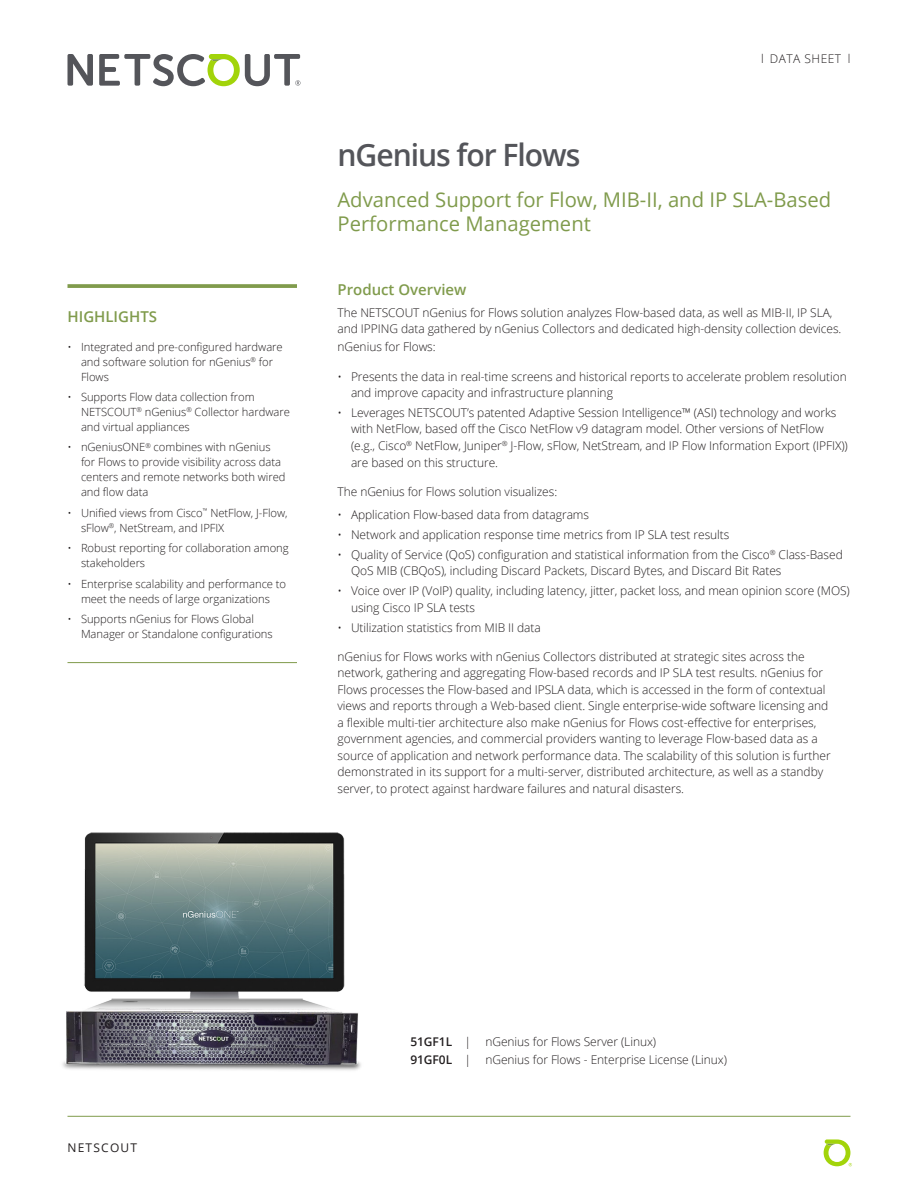
<style>
.page{position:relative;width:918px;height:1188px;background:#fff}
.page>*{position:absolute;margin:0;border:0;box-sizing:border-box;transform-origin:0 0}
.Document_Title{font:600 30.75px "Open Sans";letter-spacing:-.035em;color:#54555a}
.Subtitle{font:20.25px/24.8px "Open Sans";color:#809b4c}
.Level_1_-_Heading{font:600 15px "Open Sans";color:#809b4c}
.Level_1_-_Section_He{font:600 15px "Open Sans";color:#809b4c}
.Body{font:300 12px/16.6px "Open Sans";letter-spacing:-.005em;color:#231f20}
.Body-2{font:300 12px "Open Sans";letter-spacing:.04em;color:#231f20}
.t1{font:12px "Open Sans";letter-spacing:.1em;color:#231f20}
.t2{font:300 11.25px/15px "Open Sans";letter-spacing:-.005em;color:#231f20}
.s1{font-weight:600}
</style>
<div class="page">
<hr style="left:68px;top:1116px;width:782px;height:1px;background:#809b4c">
<svg style="left:824px;top:1139px;width:28px;height:27px"></svg>
<svg style="left:68px;top:54px;width:25px;height:32px"></svg>
<svg style="left:99px;top:54px;width:201px;height:32px"></svg>
<svg style="left:68px;top:284px;width:229px;height:4px"></svg>
<hr style="left:68px;top:662px;width:229px;height:1px;background:#809b4c">
<img style="left:62px;top:832px;width:299px;height:239px">
<p class="Level_1_-_Section_He" style="left:68px;top:306px;width:91px">HIGHLIGHTS</p>
<p class="t2" style="left:81px;top:339px;width:203px;text-indent:-14px">• Integrated and pre-configured hardware and software solution for nGenius<sup>®</sup> for<br>Flows</p>
<p class="t2" style="left:81px;top:389px;width:210px;text-indent:-14px">• Supports Flow data collection from<br>NETSCOUT<sup>®</sup> nGenius<sup>®</sup> Collector hardware and virtual appliances</p>
<p class="t2" style="left:81px;top:439px;width:206px;text-indent:-14px">• nGeniusONE<sup>®</sup> combines with nGenius for Flows to provide visibility across data centers and remote networks both wired and flow data</p>
<p class="t2" style="left:81px;top:505px;width:208px;text-indent:-14px">• Unified views from Cisco<sup>™</sup> NetFlow, J-Flow, sFlow<sup>®</sup>, NetStream, and IPFIX</p>
<p class="t2" style="left:81px;top:540px;width:209px;text-indent:-14px">• Robust reporting for collaboration among stakeholders</p>
<p class="t2" style="left:68px;top:576px;width:220px;text-align:center">• Enterprise scalability and performance to meet the needs of large organizations</p>
<p class="t2" style="left:81px;top:611px;width:193px;text-indent:-14px">• Supports nGenius for Flows Global<br>Manager or Standalone configurations</p>
<p class="Body-2" style="left:761px;top:51px;width:91px">l DATA SHEET l</p>
<p class="Document_Title" style="left:338px;top:133px;width:245px">nGenius for Flows</p>
<p class="Subtitle" style="left:338px;top:186px;width:495px">Advanced Support for Flow, MIB-II, and IP SLA-Based<br>Performance Management</p>
<p class="Level_1_-_Heading" style="left:338px;top:279px;width:130px">Product Overview</p>
<p class="Body" style="left:338px;top:304px;width:505px">The NETSCOUT nGenius for Flows solution analyzes Flow-based data, as well as MIB-II, IP SLA, and IPPING data gathered by nGenius Collectors and dedicated high-density collection devices. nGenius for Flows:</p>
<p class="Body" style="left:351px;top:368px;width:497px;text-indent:-14px">• Presents the data in real-time screens and historical reports to accelerate problem resolution and improve capacity and infrastructure planning</p>
<p class="Body" style="left:351px;top:404px;width:498px;text-indent:-14px">• Leverages NETSCOUT’s patented Adaptive Session Intelligence™ (ASI) technology and works with NetFlow, based off the Cisco NetFlow v9 datagram model. Other versions of NetFlow (e.g., Cisco<sup>®</sup> NetFlow, Juniper<sup>®</sup> J-Flow, sFlow, NetStream, and IP Flow Information Export (IPFIX)) are based on this structure.</p>
<p class="Body" style="left:338px;top:483px;width:221px">The nGenius for Flows solution visualizes:</p>
<p class="Body" style="left:338px;top:506px;width:253px">• Application Flow-based data from datagrams</p>
<p class="Body" style="left:338px;top:526px;width:393px">• Network and application response time metrics from IP SLA test results</p>
<p class="Body" style="left:351px;top:546px;width:493px;text-indent:-14px">• Quality of Service (QoS) configuration and statistical information from the Cisco<sup>®</sup> Class-Based<br>QoS MIB (CBQoS), including Discard Packets, Discard Bytes, and Discard Bit Rates</p>
<p class="Body" style="left:351px;top:582px;width:500px;text-indent:-14px">• Voice over IP (VoIP) quality, including latency, jitter, packet loss, and mean opinion score (MOS) using Cisco IP SLA tests</p>
<p class="Body" style="left:338px;top:619px;width:205px">• Utilization statistics from MIB II data</p>
<p class="Body" style="left:338px;top:648px;width:495px">nGenius for Flows works with nGenius Collectors distributed at strategic sites across the network, gathering and aggregating Flow-based records and IP SLA test results. nGenius for Flows processes the Flow-based and IPSLA data, which is accessed in the form of contextual views and reports through a Web-based client. Single enterprise-wide software licensing and a flexible multi-tier architecture also make nGenius for Flows cost-effective for enterprises, government agencies, and commercial providers wanting to leverage Flow-based data as a source of application and network performance data. The scalability of this solution is further demonstrated in its support for a multi-server, distributed architecture, as well as a standby server, to protect against hardware failures and natural disasters.</p>
<p class="t1" style="left:68px;top:1139px;width:71px">NETSCOUT</p>
<p class="Body" style="left:410px;top:1033px;width:247px"><span class="s1">51GF1L</span> | nGenius for Flows Server (Linux)</p>
<p class="Body" style="left:410px;top:1051px;width:318px"><span class="s1">91GF0L</span> | nGenius for Flows - Enterprise License (Linux)</p>
</div>
